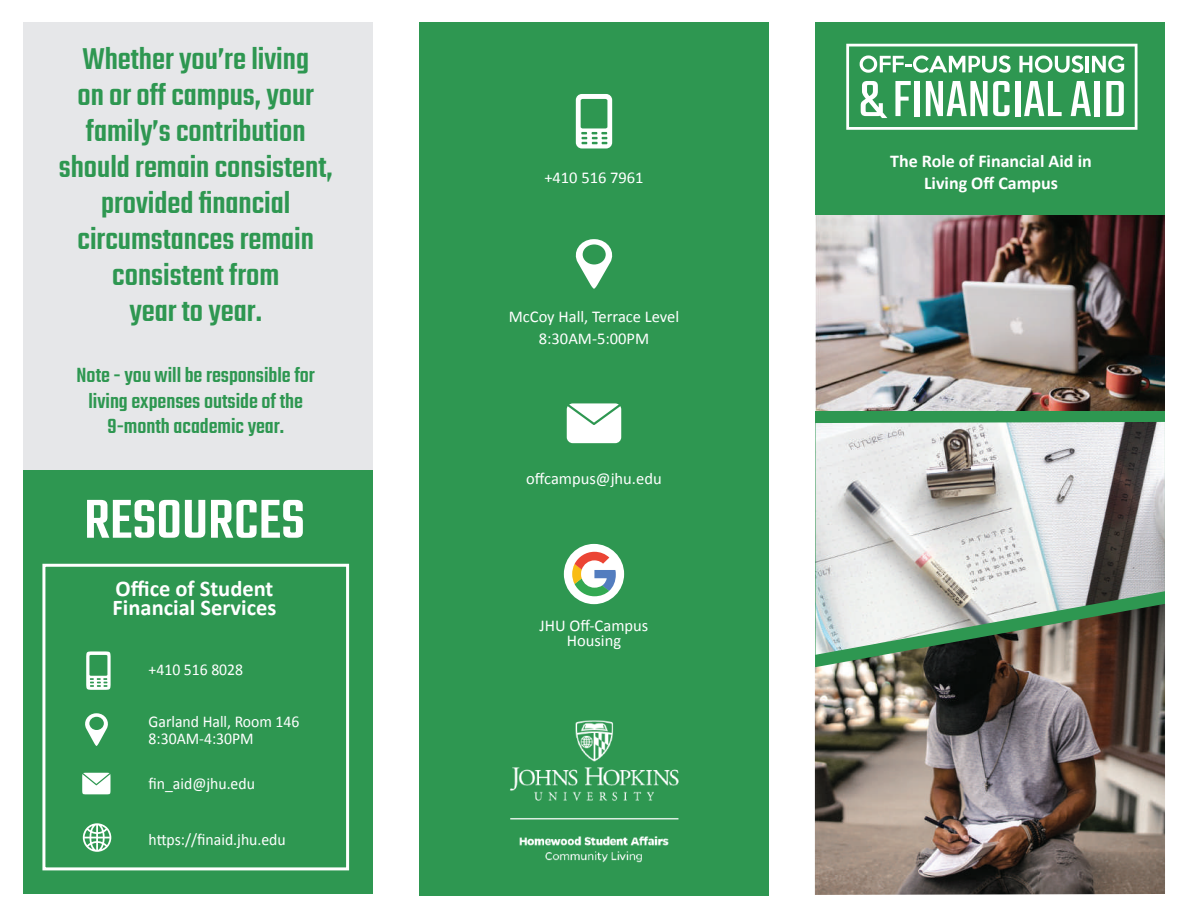
<style>
.page{position:relative;width:1188px;height:918px;background:#fff}
.page>*{position:absolute;margin:0;border:0;box-sizing:border-box;transform-origin:0 0}
.t1{font:500 60px "Teko";color:#fff}
.t2{font:500 33px/36px "Teko";color:#2e9751;text-align:center}
.t3{font:500 22.5px/25.5px "Teko";color:#2e9751;text-align:center}
.t4{font:700 22.5px/19.2px "Calibri";color:#fff}
.t5{font:700 18px/21.6px "Calibri";color:#fff;text-align:center}
.t6{font:16.5px/21.8px "Calibri";color:#fff;text-align:center}
.t7{font:16.5px/17.2px "Calibri";color:#fff;scale:.95 1}
</style>
<div class="page">
<div style="left:816px;top:23px;width:349px;height:871px;background:#2e9751"></div>
<img style="left:815px;top:655px;width:350px;height:240px">
<img style="left:815px;top:422px;width:350px;height:233px">
<img style="left:816px;top:215px;width:349px;height:196px">
<div style="left:419px;top:23px;width:350px;height:873px;background:#2e9751"></div>
<div style="left:23px;top:23px;width:349px;height:449px;background:#e6e7e9"></div>
<svg style="left:846px;top:44px;width:292px;height:86px"></svg>
<div style="left:23px;top:470px;width:349px;height:424px;background:#2e9751"></div>
<div style="left:86px;top:651px;width:25px;height:39px;background:#fff;border-radius:7px"></div>
<div style="left:89px;top:655px;width:18px;height:21px;background:#2e9751"></div>
<svg style="left:90px;top:678px;width:17px;height:9px"></svg>
<svg style="left:85px;top:713px;width:23px;height:33px"></svg>
<div style="left:82px;top:773px;width:28px;height:21px;background:#fff;border-radius:5px"></div>
<svg style="left:82px;top:772px;width:29px;height:13px"></svg>
<svg style="left:83px;top:823px;width:28px;height:29px"></svg>
<div style="left:42px;top:564px;width:307px;height:306px;border:3px solid #fff"></div>
<svg style="left:576px;top:94px;width:36px;height:54px"></svg>
<svg style="left:575px;top:239px;width:38px;height:50px"></svg>
<svg style="left:567px;top:403px;width:54px;height:40px;background:#ecf5ef"></svg>
<div style="left:564px;top:544px;width:60px;height:60px;background:#fff;border-radius:50%"></div>
<svg style="left:572px;top:552px;width:44px;height:44px"></svg>
<img style="left:510px;top:720px;width:169px;height:143px">
<p class="t2" style="left:59px;top:43px;width:275px">Whether you’re living<br>on or off campus, your family’s contribution should remain consistent, provided financial circumstances remain consistent from<br>year to year.</p>
<p class="t3" style="left:77px;top:364px;width:240px">Note - you will be responsible for living expenses outside of the<br>9-month academic year.</p>
<h1 class="t1" style="left:84px;top:485px;width:222px">RESOURCES</h1>
<p class="t4" style="left:113px;top:578px;width:165px">Office of Student<br>Financial Services</p>
<p class="t7" style="left:149px;top:660px;width:101px">+410 516 8028</p>
<p class="t7" style="left:149px;top:713px;width:160px">Garland Hall, Room 146<br>8:30AM-4:30PM</p>
<p class="t7" style="left:149px;top:775px;width:114px">fin_aid@jhu.edu</p>
<p class="t7" style="left:149px;top:830px;width:146px">https://finaid.jhu.edu</p>
<p class="t6" style="left:544px;top:167px;width:101px">+410 516 7961</p>
<p class="t6" style="left:509px;top:305px;width:172px">McCoy Hall, Terrace Level<br>8:30AM-5:00PM</p>
<p class="t6" style="left:526px;top:467px;width:137px">offcampus@jhu.edu</p>
<p class="t6" style="left:540px;top:618px;width:110px;line-height:15px">JHU Off-Campus<br>Housing</p>
<p class="t5" style="left:890px;top:150px;width:203px">The Role of Financial Aid in<br>Living Off Campus</p>
</div>
